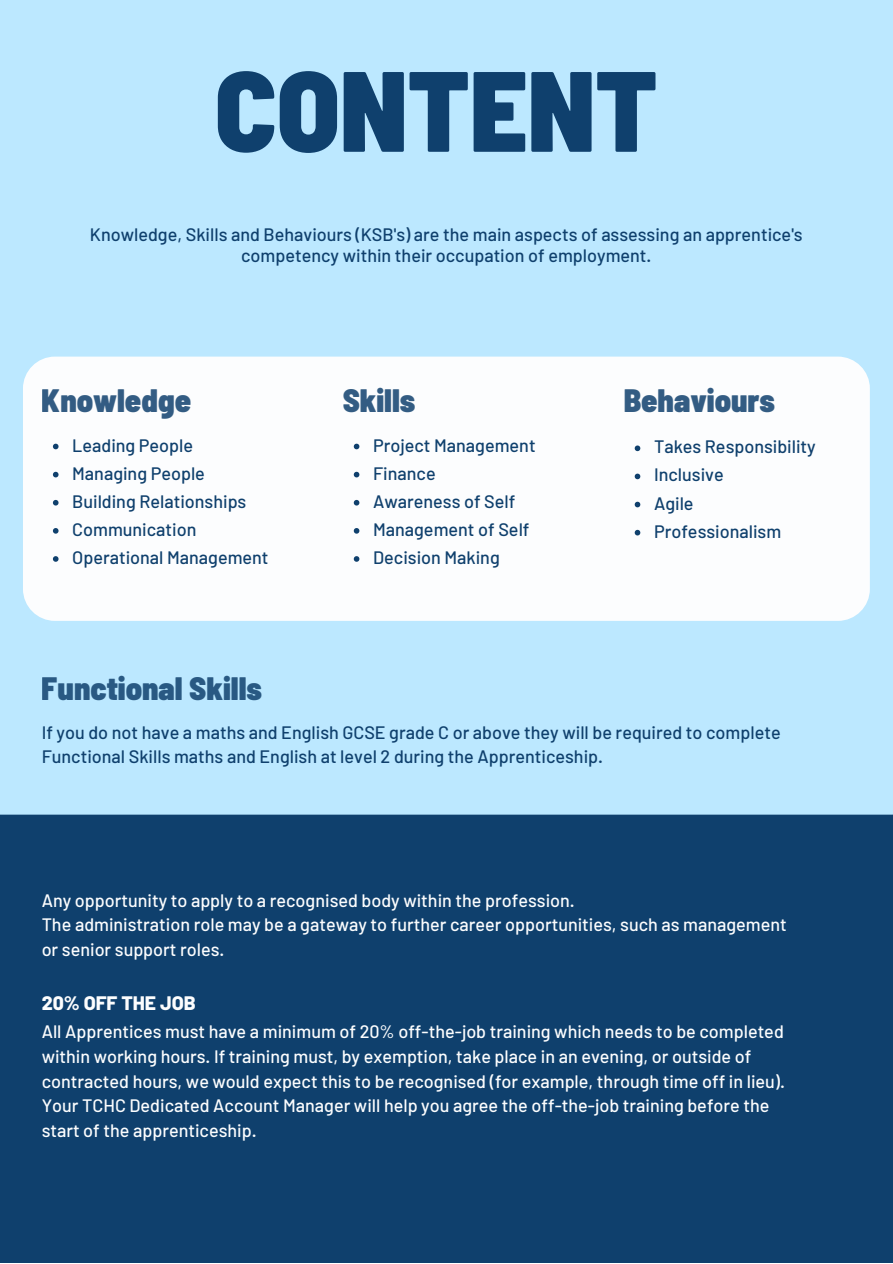
<style>
.page{position:relative;width:893px;height:1264px;background:#fff}
.page>*{position:absolute;margin:0;border:0;box-sizing:border-box;transform-origin:0 0}
.t1{font:900 semi-condensed 113.85px "Barlow";color:#0f406d}
.t2{font:900 semi-condensed 32.4px "Barlow";color:#0f406d}
.t3{font:800 19.5px "Barlow";color:#fcfdfe}
.t4{font:500 18px/24.8px "Barlow";color:#fcfdfe}
.t5{font:500 18px/28px "Barlow";color:#0f406d}
</style>
<div class="page">
<div style="left:0;top:0;width:892px;height:1262px;background:#0f406d"></div>
<div style="left:0;top:0;width:892px;height:814px;background:#bce8ff"></div>
<div style="left:23px;top:356px;width:846px;height:265px;background:#fcfdfe;border-radius:32px"></div>
<svg style="left:53px;top:443px;width:6px;height:6px"></svg>
<svg style="left:53px;top:472px;width:6px;height:5px"></svg>
<svg style="left:53px;top:500px;width:6px;height:5px"></svg>
<svg style="left:53px;top:528px;width:6px;height:5px"></svg>
<svg style="left:53px;top:556px;width:6px;height:5px"></svg>
<svg style="left:354px;top:443px;width:5px;height:6px"></svg>
<svg style="left:354px;top:472px;width:5px;height:5px"></svg>
<svg style="left:354px;top:500px;width:5px;height:5px"></svg>
<svg style="left:354px;top:528px;width:5px;height:5px"></svg>
<svg style="left:354px;top:556px;width:5px;height:5px"></svg>
<svg style="left:634px;top:445px;width:6px;height:6px"></svg>
<svg style="left:634px;top:473px;width:6px;height:6px"></svg>
<svg style="left:634px;top:501px;width:6px;height:6px"></svg>
<svg style="left:634px;top:530px;width:6px;height:5px"></svg>
<h1 class="t1" style="left:215px;top:38px;width:444px">CONTENT</h1>
<p class="t5" style="left:90px;top:223px;width:714px;line-height:21.3px;text-align:center">Knowledge, Skills and Behaviours (KSB's) are the main aspects of assessing an apprentice's competency within their occupation of employment.</p>
<h2 class="t2" style="left:342px;top:380px;width:74px">Skills</h2>
<h2 class="t2" style="left:42px;top:380px;width:151px">Knowledge</h2>
<p class="t5" style="left:72px;top:430px;width:198px">Leading People<br>Managing People<br>Building Relationships<br>Communication<br>Operational Management</p>
<p class="t5" style="left:373px;top:430px;width:164px">Project Management<br>Finance<br>Awareness of Self<br>Management of Self<br>Decision Making</p>
<h2 class="t2" style="left:623px;top:380px;width:153px">Behaviours</h2>
<p class="t5" style="left:654px;top:432px;width:163px">Takes Responsibility<br>Inclusive<br>Agile<br>Professionalism</p>
<h2 class="t2" style="left:42px;top:668px;width:222px">Functional Skills</h2>
<p class="t5" style="left:42px;top:720px;width:740px;line-height:23.5px">If you do not have a maths and English GCSE grade C or above they will be required to complete<br>Functional Skills maths and English at level 2 during the Apprenticeship.</p>
<p class="t4" style="left:42px;top:886px;width:746px">Any opportunity to apply to a recognised body within the profession.<br>The administration role may be a gateway to further career opportunities, such as management or senior support roles.</p>
<p class="t3" style="left:42px;top:990px;width:156px">20% OFF THE JOB</p>
<p class="t4" style="left:42px;top:1018px;width:744px">All Apprentices must have a minimum of 20% off-the-job training which needs to be completed within working hours. If training must, by exemption, take place in an evening, or outside of contracted hours, we would expect this to be recognised (for example, through time off in lieu).<br>Your TCHC Dedicated Account Manager will help you agree the off-the-job training before the start of the apprenticeship.</p>
</div>
